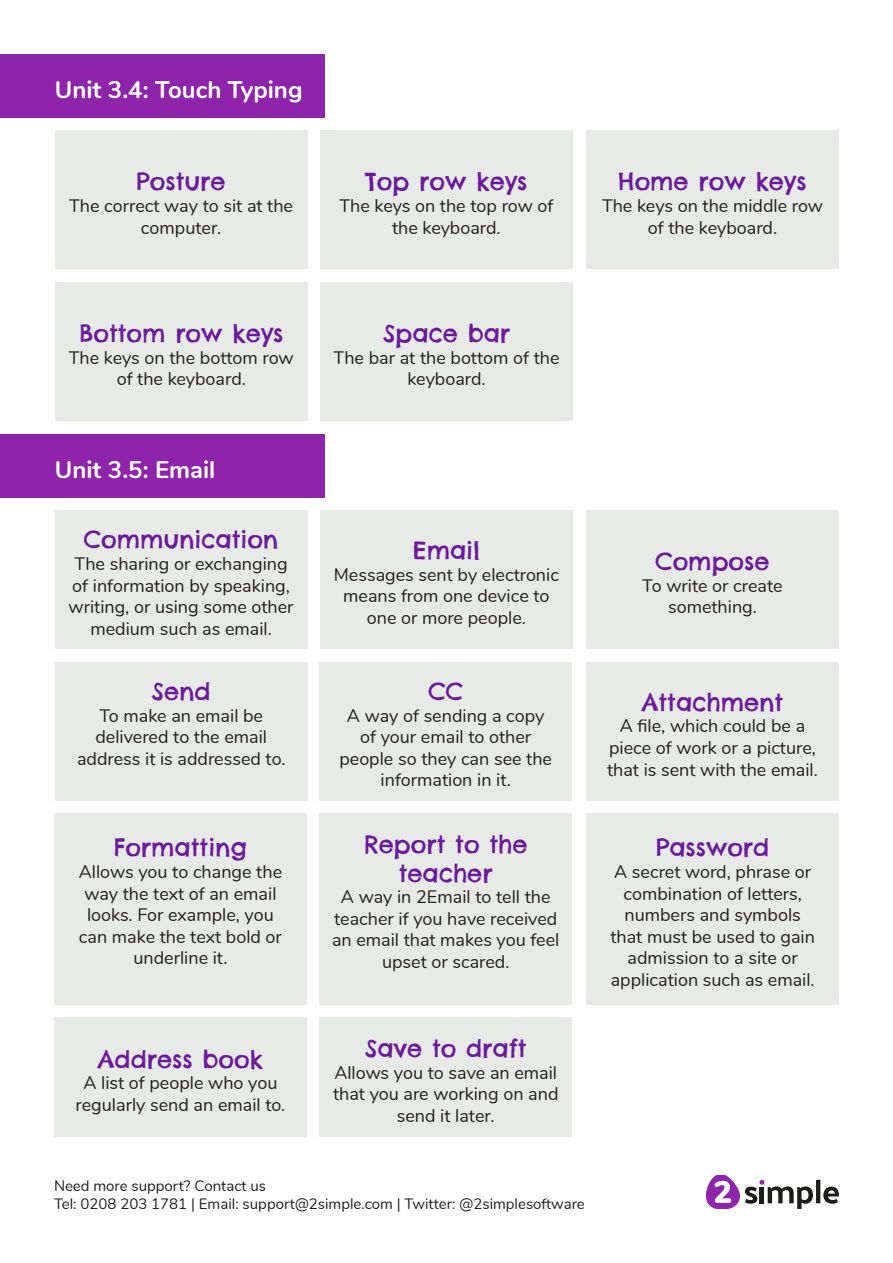
<style>
.page{position:relative;width:893px;height:1263px;background:#fff}
.page>*{position:absolute;margin:0;border:0;box-sizing:border-box;transform-origin:0 0}
.t1{font:24px/28.8px "Chelsea Market";color:#6a1b9a;text-align:center}
.t2{font:700 24px "Nunito";color:#fff}
.t3{font:18px/21.6px "Nunito";color:#231f20;text-align:center}
.t4{font:15px/18px "Nunito";color:#231f20}
</style>
<div class="page">
<hr style="left:816px;top:1180px;width:4px;height:23px;background:#1d1d1b">
<svg style="left:823px;top:1186px;width:16px;height:18px"></svg>
<svg style="left:706px;top:1176px;width:107px;height:33px"></svg>
<div style="left:0;top:54px;width:324px;height:64px;background:#8e24aa"></div>
<div style="left:55px;top:131px;width:253px;height:138px;background:#e8eae8"></div>
<div style="left:320px;top:131px;width:253px;height:138px;background:#e8eae8"></div>
<div style="left:586px;top:131px;width:253px;height:138px;background:#e8eae8"></div>
<div style="left:55px;top:282px;width:253px;height:139px;background:#e8eae8"></div>
<div style="left:320px;top:282px;width:253px;height:139px;background:#e8eae8"></div>
<div style="left:0;top:434px;width:324px;height:63px;background:#8e24aa"></div>
<div style="left:55px;top:510px;width:253px;height:139px;background:#e8eae8"></div>
<div style="left:320px;top:510px;width:253px;height:139px;background:#e8eae8"></div>
<div style="left:586px;top:510px;width:253px;height:139px;background:#e8eae8"></div>
<div style="left:54px;top:1018px;width:253px;height:119px;background:#e8eae8"></div>
<div style="left:319px;top:1018px;width:253px;height:119px;background:#e8eae8"></div>
<div style="left:55px;top:662px;width:253px;height:138px;background:#e8eae8"></div>
<div style="left:586px;top:662px;width:253px;height:138px;background:#e8eae8"></div>
<div style="left:319px;top:662px;width:253px;height:138px;background:#e8eae8"></div>
<div style="left:319px;top:813px;width:253px;height:192px;background:#e8eae8"></div>
<div style="left:586px;top:813px;width:253px;height:192px;background:#e8eae8"></div>
<div style="left:54px;top:813px;width:253px;height:192px;background:#e8eae8"></div>
<p class="t2" style="left:55px;top:72px;width:249px">Unit 3.4: Touch Typing</p>
<p class="t1" style="left:137px;top:167px;width:90px">Posture</p>
<p class="t3" style="left:69px;top:194px;width:226px">The correct way to sit at the computer.</p>
<p class="t1" style="left:365px;top:167px;width:164px">Top row keys</p>
<p class="t3" style="left:339px;top:194px;width:216px">The keys on the top row of the keyboard.</p>
<p class="t1" style="left:618px;top:167px;width:190px">Home row keys</p>
<p class="t3" style="left:602px;top:194px;width:223px">The keys on the middle row of the keyboard.</p>
<p class="t1" style="left:79px;top:319px;width:206px">Bottom row keys</p>
<p class="t3" style="left:69px;top:345px;width:226px">The keys on the bottom row of the keyboard.</p>
<p class="t1" style="left:383px;top:319px;width:129px">Space bar</p>
<p class="t3" style="left:334px;top:345px;width:227px">The bar at the bottom of the keyboard.</p>
<p class="t2" style="left:55px;top:452px;width:162px">Unit 3.5: Email</p>
<p class="t1" style="left:84px;top:525px;width:196px">Communication</p>
<p class="t3" style="left:69px;top:552px;width:227px">The sharing or exchanging of information by speaking, writing, or using some other medium such as email.</p>
<p class="t1" style="left:152px;top:677px;width:60px">Send</p>
<p class="t3" style="left:77px;top:703px;width:210px">To make an email be delivered to the email address it is addressed to.</p>
<p class="t1" style="left:114px;top:833px;width:135px">Formatting</p>
<p class="t3" style="left:79px;top:860px;width:205px">Allows you to change the way the text of an email looks. For example, you can make the text bold or underline it.</p>
<p class="t1" style="left:98px;top:1044px;width:167px">Address book</p>
<p class="t3" style="left:76px;top:1071px;width:211px">A list of people who you regularly send an email to.</p>
<p class="t1" style="left:413px;top:536px;width:69px">Email</p>
<p class="t3" style="left:334px;top:563px;width:227px">Messages sent by electronic means from one device to one or more people.</p>
<p class="t1" style="left:428px;top:677px;width:36px">CC</p>
<p class="t3" style="left:339px;top:703px;width:214px">A way of sending a copy of your email to other people so they can see the information in it.</p>
<p class="t1" style="left:364px;top:829px;width:165px">Report to the teacher</p>
<p class="t3" style="left:332px;top:885px;width:229px">A way in 2Email to tell the teacher if you have received an email that makes you feel upset or scared.</p>
<p class="t1" style="left:365px;top:1034px;width:163px">Save to draft</p>
<p class="t3" style="left:333px;top:1060px;width:227px">Allows you to save an email that you are working on and send it later.</p>
<p class="t1" style="left:655px;top:547px;width:115px">Compose</p>
<p class="t3" style="left:642px;top:573px;width:142px">To write or create something.</p>
<p class="t1" style="left:642px;top:687px;width:143px">Attachment</p>
<p class="t3" style="left:607px;top:714px;width:212px">A file, which could be a piece of work or a picture, that is sent with the email.</p>
<p class="t1" style="left:656px;top:833px;width:115px">Password</p>
<p class="t3" style="left:610px;top:860px;width:206px">A secret word, phrase or combination of letters, numbers and symbols that must be used to gain admission to a site or application such as email.</p>
<p class="t4" style="left:54px;top:1176px;width:532px">Need more support? Contact us<br>Tel: 0208 203 1781 | Email: support@2simple.com | Twitter: @2simplesoftware</p>
</div>
